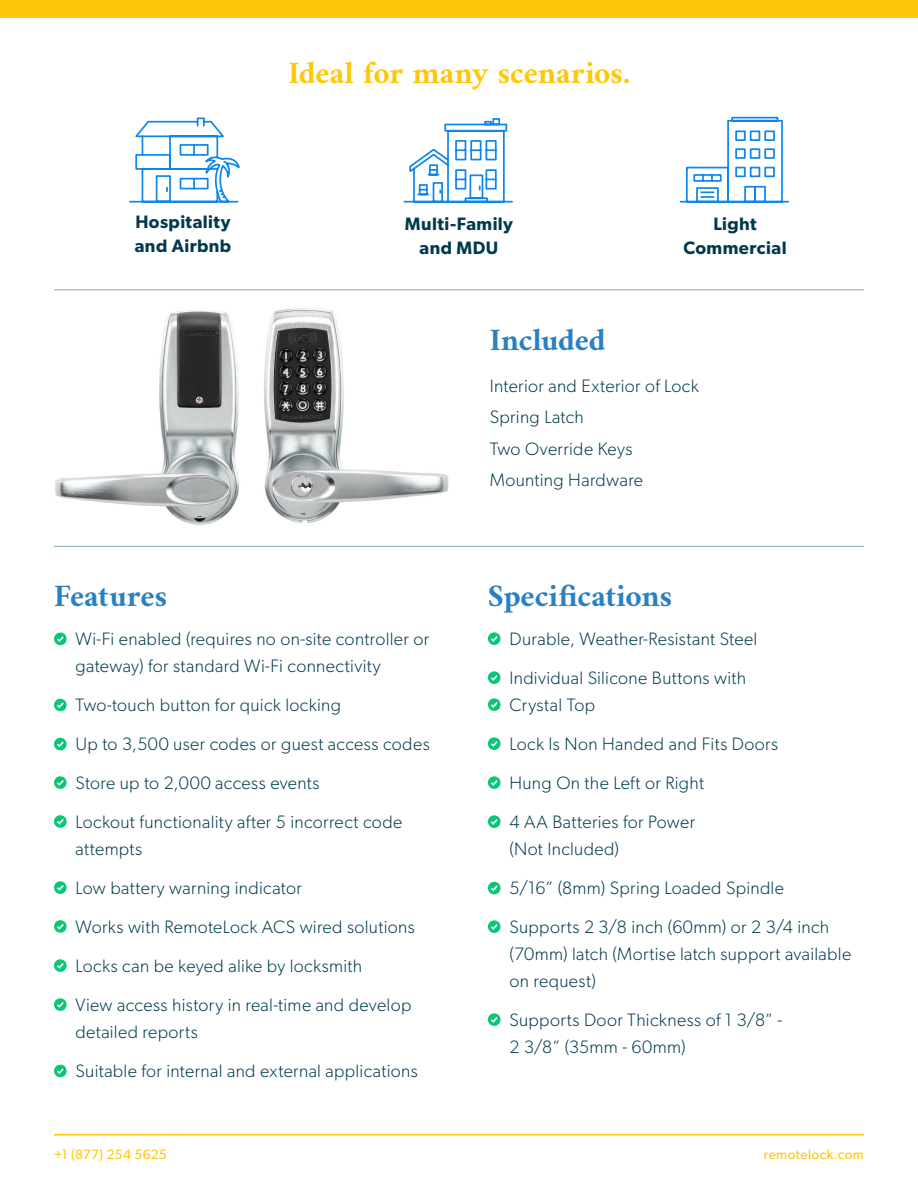
<style>
.page{position:relative;width:918px;height:1188px;background:#fff}
.page>*{position:absolute;margin:0;border:0;box-sizing:border-box;transform-origin:0 0}
.t1{font:700 31.5px "Amiri";letter-spacing:-.005em;color:#2981c4}
.t2{font:700 31.5px "Amiri";color:#ffc709}
.t3{font:300 18px/39px "Gibson";letter-spacing:.02em;color:#003a4c}
.t4{font:600 18px/24px "Gibson";letter-spacing:.025em;color:#003a4c;text-align:center}
.t5{font:13.5px "Gibson";letter-spacing:.03em;color:#ffc709}
</style>
<div class="page">
<hr style="left:54px;top:1134px;width:810px;height:2px;background:#ffc709">
<svg style="left:54px;top:632px;width:13px;height:14px"></svg>
<svg style="left:54px;top:698px;width:13px;height:14px"></svg>
<svg style="left:54px;top:737px;width:13px;height:14px"></svg>
<svg style="left:54px;top:776px;width:13px;height:13px"></svg>
<svg style="left:54px;top:815px;width:13px;height:13px"></svg>
<svg style="left:54px;top:881px;width:13px;height:13px"></svg>
<svg style="left:54px;top:920px;width:13px;height:13px"></svg>
<svg style="left:54px;top:959px;width:13px;height:13px"></svg>
<svg style="left:54px;top:998px;width:13px;height:13px"></svg>
<svg style="left:54px;top:1064px;width:13px;height:14px"></svg>
<img style="left:254px;top:290px;width:229px;height:256px">
<img style="left:54px;top:290px;width:193px;height:256px">
<hr style="left:54px;top:546px;width:810px;height:1px;background:#8cabba">
<hr style="left:54px;top:289px;width:810px;height:1px;background:#8cabba">
<svg style="left:488px;top:632px;width:13px;height:13px"></svg>
<svg style="left:488px;top:671px;width:13px;height:13px"></svg>
<svg style="left:488px;top:698px;width:13px;height:13px"></svg>
<svg style="left:488px;top:737px;width:13px;height:13px"></svg>
<svg style="left:488px;top:776px;width:13px;height:13px"></svg>
<svg style="left:488px;top:815px;width:13px;height:13px"></svg>
<svg style="left:488px;top:881px;width:13px;height:14px"></svg>
<svg style="left:488px;top:920px;width:13px;height:13px"></svg>
<svg style="left:488px;top:1013px;width:13px;height:13px"></svg>
<svg style="left:679px;top:116px;width:111px;height:87px"></svg>
<svg style="left:129px;top:117px;width:111px;height:86px"></svg>
<svg style="left:403px;top:118px;width:110px;height:85px"></svg>
<div style="left:0;top:0;width:918px;height:17px;background:#ffc709"></div>
<h1 class="t2" style="left:288px;top:54px;width:344px">Ideal for many scenarios.</h1>
<p class="t4" style="left:135px;top:210px;width:98px;text-align:left">Hospitality and Airbnb</p>
<p class="t4" style="left:405px;top:211px;width:110px">Multi-Family and MDU</p>
<p class="t4" style="left:683px;top:211px;width:105px">Light<br>Commercial</p>
<h1 class="t1" style="left:54px;top:577px;width:115px">Features</h1>
<p class="t3" style="left:76px;top:625px;width:355px;line-height:27px">Wi-Fi enabled (requires no on-site controller or gateway) for standard Wi-Fi connectivity</p>
<p class="t3" style="left:76px;top:685px;width:356px">Two-touch button for quick locking<br>Up to 3,500 user codes or guest access codes Store up to 2,000 access events<br>Lockout functionality after 5 incorrect code</p>
<p class="t3" style="left:76px;top:829px;width:341px">attempts<br>Low battery warning indicator<br>Works with RemoteLock ACS wired solutions<br>Locks can be keyed alike by locksmith<br>View access history in real-time and develop</p>
<p class="t3" style="left:76px;top:1012px;width:344px">detailed reports<br>Suitable for internal and external applications</p>
<h1 class="t1" style="left:490px;top:320px;width:117px">Included</h1>
<p class="t3" style="left:490px;top:370px;width:211px;line-height:31.5px">Interior and Exterior of Lock<br>Spring Latch<br>Two Override Keys<br>Mounting Hardware</p>
<h1 class="t1" style="left:488px;top:577px;width:186px">Specifications</h1>
<p class="t3" style="left:509px;top:619px;width:249px">Durable, Weather-Resistant Steel<br>Individual Silicone Buttons with</p>
<p class="t3" style="left:509px;top:685px;width:270px">Crystal Top<br>Lock Is Non Handed and Fits Doors<br>Hung On the Left or Right<br>4 AA Batteries for Power</p>
<p class="t3" style="left:509px;top:829px;width:321px">(Not Included)<br>5/16” (8mm) Spring Loaded Spindle<br>Supports 2 3/8 inch (60mm) or 2 3/4 inch</p>
<p class="t3" style="left:509px;top:940px;width:343px;line-height:27px">(70mm) latch (Mortise latch support available on request)</p>
<p class="t3" style="left:509px;top:1006px;width:274px;line-height:27px">Supports Door Thickness of 1 3/8” -<br>2 3/8” (35mm - 60mm)</p>
<p class="t5" style="left:54px;top:1146px;width:115px">+1 (877) 254 5625</p>
<p class="t5" style="left:764px;top:1146px;width:102px">remotelock.com</p>
</div>
